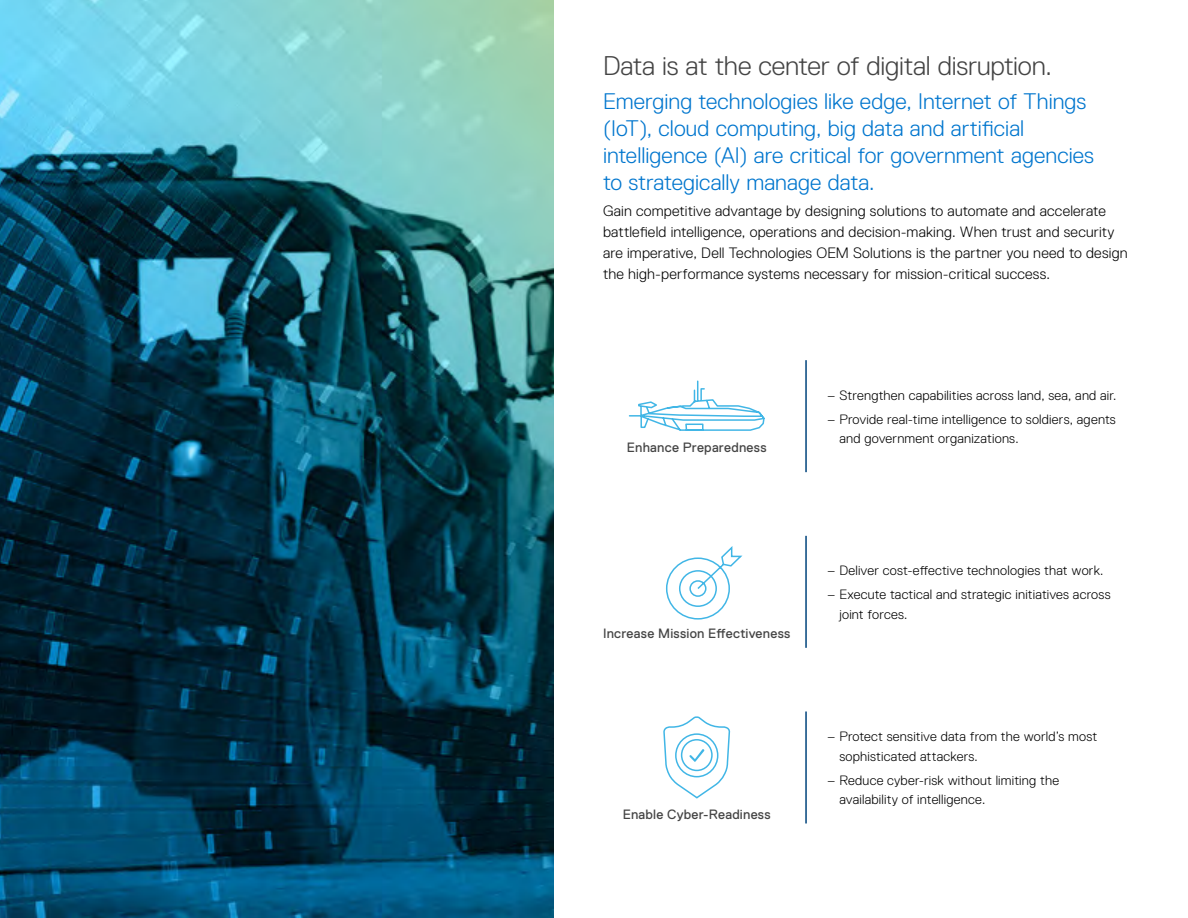
<style>
.page{position:relative;width:1188px;height:918px;background:#fff}
.page>*{position:absolute;margin:0;border:0;box-sizing:border-box;transform-origin:0 0}
.t1{font:300 27px "Dell Replica";letter-spacing:-.01em;color:#444}
.t2{font:300 22.5px/27px "Dell Replica";letter-spacing:.005em;color:#0076ce}
.t3{font:300 15px/21px "Dell Replica";letter-spacing:.015em;color:#000}
.t4{font:300 13.5px/19.5px "Dell Replica";letter-spacing:.015em;color:#000}
.t5{font:13.5px "Dell Replica";letter-spacing:.015em;color:#444}
</style>
<div class="page">
<img style="left:0;top:0;width:554px;height:918px">
<svg style="left:628px;top:380px;width:137px;height:51px"></svg>
<hr style="left:805px;top:360px;width:2px;height:112px;background:#00447c">
<svg style="left:666px;top:546px;width:77px;height:74px"></svg>
<hr style="left:805px;top:536px;width:2px;height:112px;background:#00447c">
<svg style="left:663px;top:716px;width:67px;height:83px"></svg>
<div style="left:675px;top:733px;width:43px;height:44px;border:2px solid #41b6e6;border-radius:50%"></div>
<hr style="left:805px;top:712px;width:2px;height:111px;background:#00447c">
<h1 class="t1" style="left:603px;top:51px;width:451px">Data is at the center of digital disruption.</h1>
<h2 class="t2" style="left:603px;top:88px;width:493px">Emerging technologies like edge, Internet of Things (IoT), cloud computing, big data and artificial intelligence (AI) are critical for government agencies to strategically manage data.</h2>
<p class="t3" style="left:603px;top:201px;width:526px">Gain competitive advantage by designing solutions to automate and accelerate battlefield intelligence, operations and decision-making. When trust and security are imperative, Dell Technologies OEM Solutions is the partner you need to design the high-performance systems necessary for mission-critical success.</p>
<p class="t5" style="left:627px;top:440px;width:141px">Enhance Preparedness</p>
<p class="t4" style="left:827px;top:385px;width:291px">– Strengthen capabilities across land, sea, and air.</p>
<p class="t4" style="left:839px;top:409px;width:278px;text-indent:-12px">– Provide real-time intelligence to soldiers, agents and government organizations.</p>
<p class="t5" style="left:603px;top:626px;width:189px">Increase Mission Effectiveness</p>
<p class="t5" style="left:623px;top:806px;width:149px">Enable Cyber-Readiness</p>
<p class="t4" style="left:827px;top:561px;width:278px">– Deliver cost-effective technologies that work.</p>
<p class="t4" style="left:839px;top:585px;width:273px;text-indent:-12px">– Execute tactical and strategic initiatives across joint forces.</p>
<p class="t4" style="left:839px;top:727px;width:259px;text-indent:-12px">– Protect sensitive data from the world’s most sophisticated attackers.</p>
<p class="t4" style="left:839px;top:770px;width:221px;text-indent:-12px">– Reduce cyber-risk without limiting the availability of intelligence.</p>
</div>
